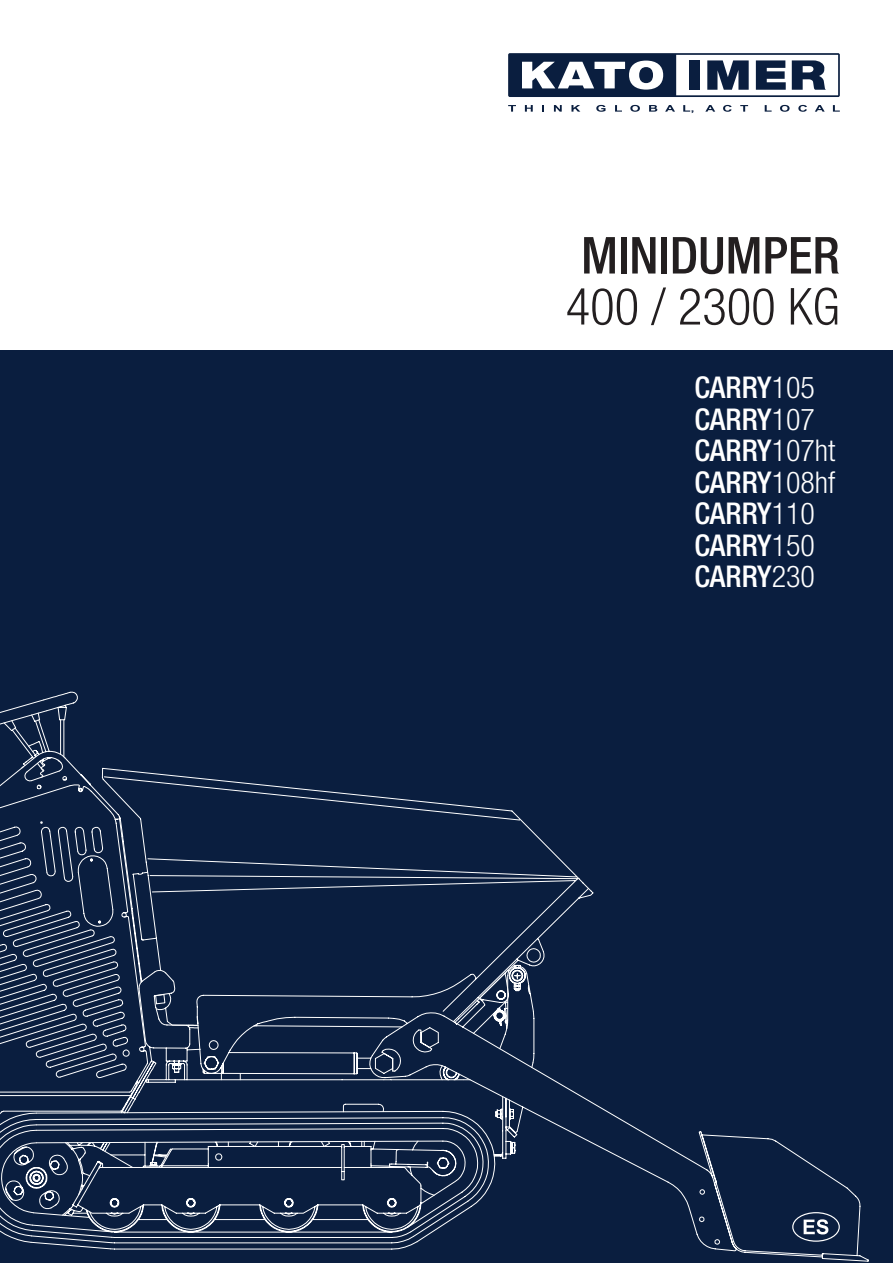
<style>
.page{position:relative;width:893px;height:1263px;background:#fff}
.page>*{position:absolute;margin:0;border:0;box-sizing:border-box;transform-origin:0 0}
.KI_cover_Titolo{font:500 condensed 51px "Helvetica Neue";color:#231f20}
.KI_cover_Sottotitolo{font:300 condensed 51px "Helvetica Neue";color:#231f20}
.KI_cover_macchina{font:500 condensed 30px "Helvetica Neue";color:#fff}
.s1{font-weight:300}
</style>
<div class="page">
<div style="left:0;top:351px;width:893px;height:912px;background:#0a1e3f"></div>
<svg style="left:508px;top:53px;width:332px;height:44px"></svg>
<svg style="left:508px;top:105px;width:8px;height:7px"></svg>
<svg style="left:525px;top:105px;width:8px;height:7px"></svg>
<svg style="left:542px;top:105px;width:2px;height:7px"></svg>
<svg style="left:554px;top:105px;width:8px;height:7px"></svg>
<svg style="left:571px;top:105px;width:9px;height:7px"></svg>
<svg style="left:596px;top:105px;width:9px;height:7px"></svg>
<svg style="left:615px;top:105px;width:7px;height:7px"></svg>
<svg style="left:630px;top:105px;width:10px;height:7px"></svg>
<svg style="left:649px;top:105px;width:8px;height:7px"></svg>
<svg style="left:665px;top:105px;width:10px;height:7px"></svg>
<svg style="left:683px;top:105px;width:10px;height:8px"></svg>
<svg style="left:705px;top:105px;width:10px;height:7px"></svg>
<svg style="left:723px;top:105px;width:9px;height:7px"></svg>
<svg style="left:740px;top:105px;width:8px;height:7px"></svg>
<svg style="left:765px;top:105px;width:7px;height:7px"></svg>
<svg style="left:780px;top:105px;width:10px;height:7px"></svg>
<svg style="left:798px;top:105px;width:9px;height:7px"></svg>
<svg style="left:815px;top:105px;width:10px;height:7px"></svg>
<svg style="left:833px;top:105px;width:7px;height:7px"></svg>
<svg style="left:101px;top:826px;width:768px;height:435px"></svg>
<svg style="left:0;top:692px;width:528px;height:551px"></svg>
<svg style="left:792px;top:1212px;width:48px;height:30px"></svg>
<p class="KI_cover_Titolo" style="left:581px;top:225px;width:260px">MINIDUMPER</p>
<p class="KI_cover_Sottotitolo" style="left:566px;top:277px;width:276px">400 / 2300 KG</p>
<p class="KI_cover_macchina" style="left:694px;top:370px;width:122px">CARRY<span class="s1">105</span></p>
<p class="KI_cover_macchina" style="left:694px;top:401px;width:122px">CARRY<span class="s1">107</span></p>
<p class="KI_cover_macchina" style="left:694px;top:433px;width:143px">CARRY<span class="s1">107ht</span></p>
<p class="KI_cover_macchina" style="left:694px;top:464px;width:143px">CARRY<span class="s1">108hf</span></p>
<p class="KI_cover_macchina" style="left:694px;top:496px;width:122px">CARRY<span class="s1">110</span></p>
<p class="KI_cover_macchina" style="left:694px;top:527px;width:122px">CARRY<span class="s1">150</span></p>
<p class="KI_cover_macchina" style="left:694px;top:559px;width:122px">CARRY<span class="s1">230</span></p>
</div>
